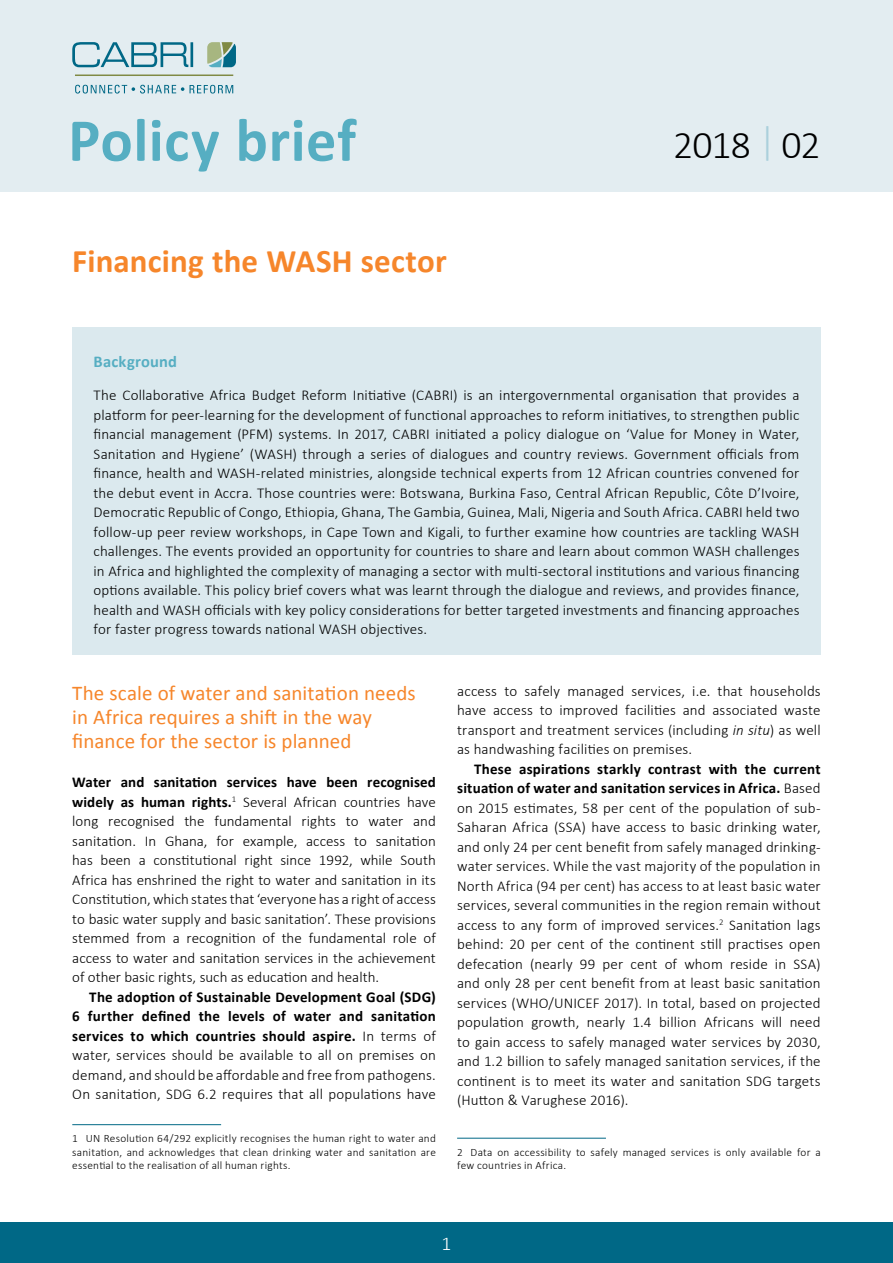
<style>
.page{position:relative;width:893px;height:1263px;background:#fff}
.page>*{position:absolute;margin:0;border:0;box-sizing:border-box;transform-origin:0 0}
.t1{font:700 61.5px "Calibri";letter-spacing:.01em;color:#56aec2}
.t2{font:300 39.75px "Calibri";letter-spacing:-.025em;color:#000}
.t3{font:700 33px "Calibri";letter-spacing:.005em;color:#f6862b}
.t4{font:21px/24px "Calibri";letter-spacing:.005em;color:#f6862b}
.t5{font:300 19.5px "Calibri";color:#fff}
.t6{font:700 16.5px "Calibri";letter-spacing:.01em;color:#56aec2}
.t7{font:300 15px/19.5px "Calibri";letter-spacing:.01em;color:#000;text-align:justify}
.t8{font:300 11.25px/13.5px "Calibri";letter-spacing:.02em;color:#000;text-align:justify}
.s1{color:#abd0dc}
.s2{font-weight:700}
.s3{font-style:italic}
</style>
<div class="page">
<div style="left:0;top:1222px;width:893px;height:41px;background:#006886"></div>
<div style="left:72px;top:327px;width:749px;height:328px;background:#dbe9ee"></div>
<div style="left:0;top:0;width:893px;height:191px;background:#e3edf1"></div>
<svg style="left:72px;top:42px;width:121px;height:25px"></svg>
<svg style="left:207px;top:42px;width:29px;height:25px"></svg>
<hr style="left:75px;top:75px;width:158px;height:1px;background:#808a44">
<svg style="left:75px;top:85px;width:158px;height:9px"></svg>
<hr style="left:72px;top:1124px;width:149px;height:1px;background:#006886">
<hr style="left:457px;top:1138px;width:149px;height:1px;background:#006886">
<h1 class="t1" style="left:68px;top:101px;width:289px">Policy brief</h1>
<h2 class="t2" style="left:673px;top:120px;width:149px">2018 <span class="s1">|</span> 02</h2>
<h3 class="t3" style="left:72px;top:240px;width:376px">Financing the WASH sector</h3>
<p class="t6" style="left:94px;top:351px;width:85px">Background</p>
<p class="t7" style="left:94px;top:385px;width:707px">The Collaborative Africa Budget Reform Initiative (CABRI) is an intergovernmental organisation that provides a platform for peer-learning for the development of functional approaches to reform initiatives, to strengthen public financial management (PFM) systems. In 2017, CABRI initiated a policy dialogue on ‘Value for Money in Water, Sanitation and Hygiene’ (WASH) through a series of dialogues and country reviews. Government officials from finance, health and WASH-related ministries, alongside technical experts from 12 African countries convened for the debut event in Accra. Those countries were: Botswana, Burkina Faso, Central African Republic, Côte D’Ivoire, Democratic Republic of Congo, Ethiopia, Ghana, The Gambia, Guinea, Mali, Nigeria and South Africa. CABRI held two follow-up peer review workshops, in Cape Town and Kigali, to further examine how countries are tackling WASH challenges. The events provided an opportunity for countries to share and learn about common WASH challenges in Africa and highlighted the complexity of managing a sector with multi-sectoral institutions and various financing options available. This policy brief covers what was learnt through the dialogue and reviews, and provides finance, health and WASH officials with key policy considerations for better targeted investments and financing approaches for faster progress towards national WASH objectives.</p>
<h3 class="t4" style="left:72px;top:681px;width:345px">The scale of water and sanitation needs in Africa requires a shift in the way finance for the sector is planned</h3>
<p class="t7" style="left:72px;top:772px;width:365px"><span class="s2">Water and sanitation services have been recognised widely as human rights.</span><sup>1</sup> Several African countries have long recognised the fundamental rights to water and sanitation. In Ghana, for example, access to sanitation has been a constitutional right since 1992, while South Africa has enshrined the right to water and sanitation in its Constitution, which states that ‘everyone has a right of access to basic water supply and basic sanitation’. These provisions stemmed from a recognition of the fundamental role of access to water and sanitation services in the achievement of other basic rights, such as education and health.</p>
<p class="t7" style="left:72px;top:986px;width:365px;text-indent:17px"><span class="s2">The adoption of Sustainable Development Goal (SDG)<br>6 further defined the levels of water and sanitation services to which countries should aspire.</span> In terms of water, services should be available to all on premises on demand, and should be affordable and free from pathogens.<br>On sanitation, SDG 6.2 requires that all populations have</p>
<p class="t8" style="left:72px;top:1131px;width:365px">1 UN Resolution 64/292 explicitly recognises the human right to water and sanitation, and acknowledges that clean drinking water and sanitation are essential to the realisation of all human rights.</p>
<p class="t7" style="left:457px;top:680px;width:365px">access to safely managed services, i.e. that households have access to improved facilities and associated waste transport and treatment services (including <span class="s3">in situ</span>) as well as handwashing facilities on premises.</p>
<p class="t7" style="left:457px;top:758px;width:365px;text-indent:17px"><span class="s2">These aspirations starkly contrast with the current situation of water and sanitation services in Africa.</span> Based on 2015 estimates, 58 per cent of the population of sub-Saharan Africa (SSA) have access to basic drinking water, and only 24 per cent benefit from safely managed drinking&shy;water services. While the vast majority of the population in North Africa (94 per cent) has access to at least basic water services, several communities in the region remain without access to any form of improved services.<sup>2</sup> Sanitation lags behind: 20 per cent of the continent still practises open defecation (nearly 99 per cent of whom reside in SSA) and only 28 per cent benefit from at least basic sanitation services (WHO/UNICEF 2017). In total, based on projected population growth, nearly 1.4 billion Africans will need to gain access to safely managed water services by 2030, and 1.2 billion to safely managed sanitation services, if the continent is to meet its water and sanitation SDG targets (Hutton &amp; Varughese 2016).</p>
<p class="t8" style="left:457px;top:1145px;width:365px">2 Data on accessibility to safely managed services is only available for a few countries in Africa.</p>
<h3 class="t5" style="left:442px;top:1231px;width:11px">1</h3>
</div>
